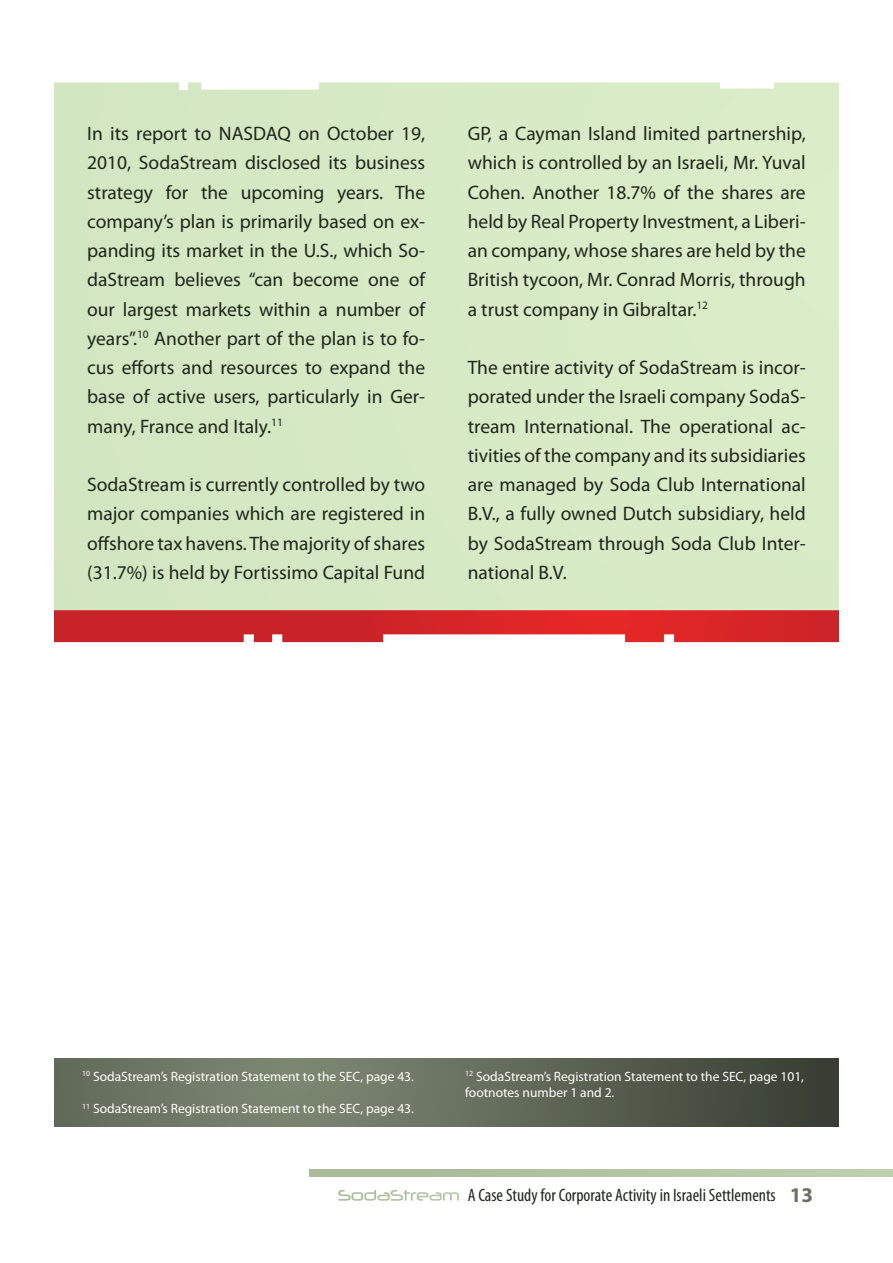
<style>
.page{position:relative;width:893px;height:1263px;background:#fff}
.page>*{position:absolute;margin:0;border:0;box-sizing:border-box;transform-origin:0 0}
.t1{font:19.5px/29.2px "Myriad Pro";color:#1e271b;text-align:justify}
.t2{font:condensed 18px "Myriad Pro";color:#1e271b}
.t3{font:13.5px/16.2px "Myriad Pro";color:#fff}
.s1{font-family:"Neuropol";font-stretch:normal;color:#fff}
.s2{font-weight:700;font-stretch:normal;font-size:21px;color:#67725d}
</style>
<div class="page">
<div style="left:309px;top:1169px;width:584px;height:8px;background:#b1c3a1"></div>
<div style="left:54px;top:82px;width:785px;height:528px;background:#d7eac5"></div>
<svg style="left:54px;top:610px;width:785px;height:32px;background:#d5383a"></svg>
<svg style="left:54px;top:1059px;width:785px;height:68px;background:#616958"></svg>
<p class="t1" style="left:87px;top:119px;width:340px">In its report to NASDAQ on October 19, 2010, SodaStream disclosed its business strategy for the upcoming years. The company’s plan is primarily based on ex&shy;panding its market in the U.S., which So&shy;daStream believes “can become one of our largest markets within a number of years”.<sup>10</sup> Another part of the plan is to fo&shy;cus efforts and resources to expand the base of active users, particularly in Ger&shy;many, France and Italy.<sup>11</sup></p>
<p class="t1" style="left:87px;top:470px;width:340px">SodaStream is currently controlled by two major companies which are registered in offshore tax havens. The majority of shares (31.7%) is held by Fortissimo Capital Fund</p>
<p class="t1" style="left:468px;top:119px;width:340px">GP, a Cayman Island limited partnership, which is controlled by an Israeli, Mr. Yuval Cohen. Another 18.7% of the shares are held by Real Property Investment, a Liberi&shy;an company, whose shares are held by the British tycoon, Mr. Conrad Morris, through a trust company in Gibraltar.<sup>12</sup></p>
<p class="t1" style="left:468px;top:353px;width:340px">The entire activity of SodaStream is incor&shy;porated under the Israeli company SodaS&shy;tream International. The operational ac&shy;tivities of the company and its subsidiaries are managed by Soda Club International B.V., a fully owned Dutch subsidiary, held by SodaStream through Soda Club Inter&shy;national B.V.</p>
<p class="t3" style="left:82px;top:1068px;width:333px"><sup>10</sup> SodaStream’s Registration Statement to the SEC, page 43.</p>
<p class="t3" style="left:82px;top:1100px;width:333px"><sup>11</sup> SodaStream’s Registration Statement to the SEC, page 43.</p>
<p class="t3" style="left:465px;top:1068px;width:340px"><sup>12</sup> SodaStream’s Registration Statement to the SEC, page 101, footnotes number 1 and 2.</p>
<p class="t2" style="left:338px;top:1184px;width:477px"><span class="s1">SodaStream</span> A Case Study for Corporate Activity in Israeli Settlements <span class="s2">13</span></p>
</div>
